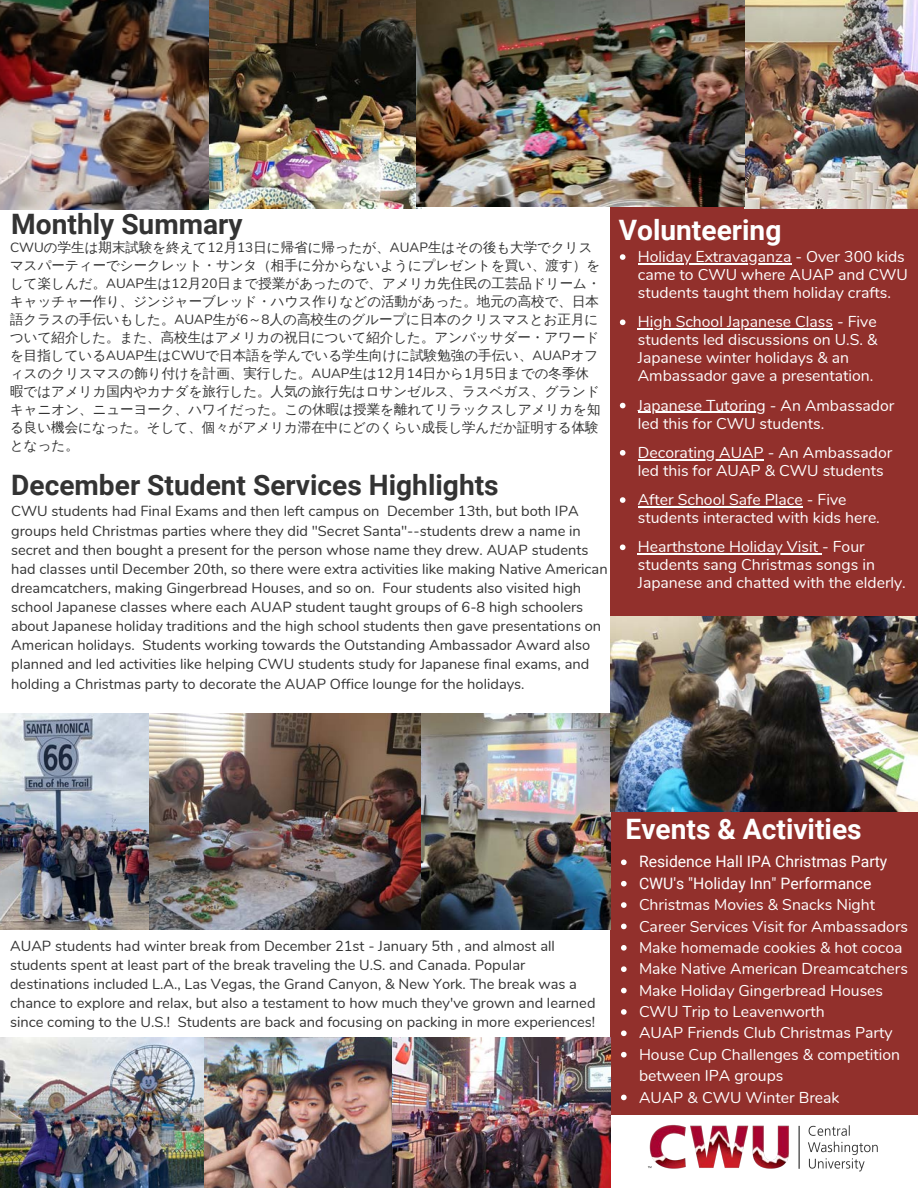
<style>
.page{position:relative;width:918px;height:1188px;background:#fff}
.page>*{position:absolute;margin:0;border:0;box-sizing:border-box;transform-origin:0 0}
.t1{font:700 28.2px "Roboto";color:#333}
.t2{font:700 28.2px "Roboto";color:#fff}
.t3{font:15.75px/18px "Nunito";color:#fff}
.t4{font:15.75px/21.3px "Roboto";color:#fff}
.t5{font:14.7px/19.2px "Nunito";color:#333}
.t6{font:13.5px/18px "Wen Quan Yi Zen Hei";color:#333}
.s1{font-family:"Nunito"}
</style>
<div class="page">
<div style="left:611px;top:0;width:307px;height:1115px;background:#92302c"></div>
<img style="left:647px;top:1124px;width:231px;height:48px">
<svg style="left:621px;top:860px;width:6px;height:5px"></svg>
<svg style="left:621px;top:881px;width:6px;height:5px"></svg>
<svg style="left:621px;top:902px;width:6px;height:6px"></svg>
<svg style="left:621px;top:924px;width:6px;height:5px"></svg>
<svg style="left:621px;top:945px;width:6px;height:6px"></svg>
<svg style="left:621px;top:966px;width:6px;height:6px"></svg>
<svg style="left:621px;top:988px;width:6px;height:5px"></svg>
<svg style="left:621px;top:1009px;width:6px;height:6px"></svg>
<svg style="left:621px;top:1030px;width:6px;height:6px"></svg>
<svg style="left:621px;top:1052px;width:6px;height:6px"></svg>
<svg style="left:621px;top:1095px;width:6px;height:5px"></svg>
<svg style="left:620px;top:254px;width:6px;height:6px"></svg>
<hr style="left:638px;top:263px;width:153px;height:1px;background:#fff">
<svg style="left:620px;top:320px;width:6px;height:5px"></svg>
<hr style="left:638px;top:328px;width:195px;height:2px;background:#fff">
<svg style="left:620px;top:403px;width:6px;height:5px"></svg>
<hr style="left:638px;top:412px;width:128px;height:1px;background:#fff">
<svg style="left:620px;top:450px;width:6px;height:6px"></svg>
<hr style="left:638px;top:459px;width:126px;height:1px;background:#fff">
<svg style="left:620px;top:497px;width:6px;height:6px"></svg>
<hr style="left:638px;top:506px;width:165px;height:1px;background:#fff">
<svg style="left:620px;top:544px;width:6px;height:6px"></svg>
<hr style="left:638px;top:553px;width:184px;height:2px;background:#fff">
<img style="left:422px;top:0;width:496px;height:208px">
<img style="left:0;top:713px;width:611px;height:216px">
<img style="left:0;top:1037px;width:611px;height:151px">
<img style="left:208px;top:0;width:214px;height:208px">
<img style="left:611px;top:616px;width:307px;height:195px">
<img style="left:0;top:0;width:208px;height:209px">
<h1 class="t1" style="left:11px;top:204px;width:233px">Monthly Summary</h1>
<p class="t6" style="left:10px;top:239px;width:592px"><span class="s1">CWU</span>の学生は期末試験を終えて<span class="s1">12</span>月<span class="s1">13</span>日に帰省に帰ったが、<span class="s1">AUAP</span>生はその後も大学でクリスマスパーティーでシークレット・サンタ（相手に分からないようにプレゼントを買い、渡す）をして楽しんだ。<span class="s1">AUAP</span>生は<span class="s1">12</span>月<span class="s1">20</span>日まで授業があったので、アメリカ先住民の工芸品ドリーム・キャッチャー作り、ジンジャーブレッド・ハウス作りなどの活動があった。地元の高校で、日本語クラスの手伝いもした。<span class="s1">AUAP</span>生が<span class="s1">6</span>～<span class="s1">8</span>人の高校生のグループに日本のクリスマスとお正月について紹介した。また、高校生はアメリカの祝日について紹介した。アンバッサダー・アワードを目指している<span class="s1">AUAP</span>生は<span class="s1">CWU</span>で日本語を学んでいる学生向けに試験勉強の手伝い、<span class="s1">AUAP</span>オフィスのクリスマスの飾り付けを計画、実行した。<span class="s1">AUAP</span>生は<span class="s1">12</span>月<span class="s1">14</span>日から<span class="s1">1</span>月<span class="s1">5</span>日までの冬季休暇ではアメリカ国内やカナダを旅行した。人気の旅行先はロサンゼルス、ラスベガス、グランドキャニオン、ニューヨーク、ハワイだった。この休暇は授業を離れてリラックスしアメリカを知る良い機会になった。そして、個々がアメリカ滞在中にどのくらい成長し学んだか証明する体験となった。</p>
<h1 class="t1" style="left:11px;top:465px;width:489px">December Student Services Highlights</h1>
<p class="t5" style="left:11px;top:501px;width:598px">CWU students had Final Exams and then left campus on December 13th, but both IPA groups held Christmas parties where they did "Secret Santa"--students drew a name in secret and then bought a present for the person whose name they drew. AUAP students had classes until December 20th, so there were extra activities like making Native American dreamcatchers, making Gingerbread Houses, and so on. Four students also visited high school Japanese classes where each AUAP student taught groups of 6-8 high schoolers about Japanese holiday traditions and the high school students then gave presentations on American holidays. Students working towards the Outstanding Ambassador Award also planned and led activities like helping CWU students study for Japanese final exams, and holding a Christmas party to decorate the AUAP Office lounge for the holidays.</p>
<h1 class="t2" style="left:619px;top:210px;width:164px">Volunteering</h1>
<p class="t3" style="left:638px;top:247px;width:272px">Holiday Extravaganza - Over 300 kids came to CWU where AUAP and CWU students taught them holiday crafts.</p>
<p class="t3" style="left:638px;top:312px;width:241px">High School Japanese Class - Five students led discussions on U.S. &amp;<br>Japanese winter holidays &amp; an<br>Ambassador gave a presentation.</p>
<p class="t3" style="left:638px;top:395px;width:258px">Japanese Tutoring - An Ambassador led this for CWU students.</p>
<p class="t3" style="left:638px;top:443px;width:256px">Decorating AUAP - An Ambassador led this for AUAP &amp; CWU students</p>
<p class="t3" style="left:638px;top:490px;width:244px">After School Safe Place - Five students interacted with kids here.</p>
<p class="t3" style="left:638px;top:537px;width:270px">Hearthstone Holiday Visit - Four students sang Christmas songs in<br>Japanese and chatted with the elderly.</p>
<p class="t5" style="left:10px;top:935px;width:587px">AUAP students had winter break from December 21st - January 5th , and almost all students spent at least part of the break traveling the U.S. and Canada. Popular destinations included L.A., Las Vegas, the Grand Canyon, &amp; New York. The break was a chance to explore and relax, but also a testament to how much they've grown and learned since coming to the U.S.! Students are back and focusing on packing in more experiences!</p>
<h1 class="t2" style="left:626px;top:809px;width:238px">Events &amp; Activities</h1>
<p class="t4" style="left:639px;top:851px;width:250px">Residence Hall IPA Christmas Party<br>CWU's "Holiday Inn" Performance</p>
<p class="t3" style="left:639px;top:893px;width:271px;line-height:21.3px">Christmas Movies &amp; Snacks Night<br>Career Services Visit for Ambassadors<br>Make homemade cookies &amp; hot cocoa<br>Make Native American Dreamcatchers<br>Make Holiday Gingerbread Houses<br>CWU Trip to Leavenworth<br>AUAP Friends Club Christmas Party<br>House Cup Challenges &amp; competition between IPA groups<br>AUAP &amp; CWU Winter Break</p>
</div>
